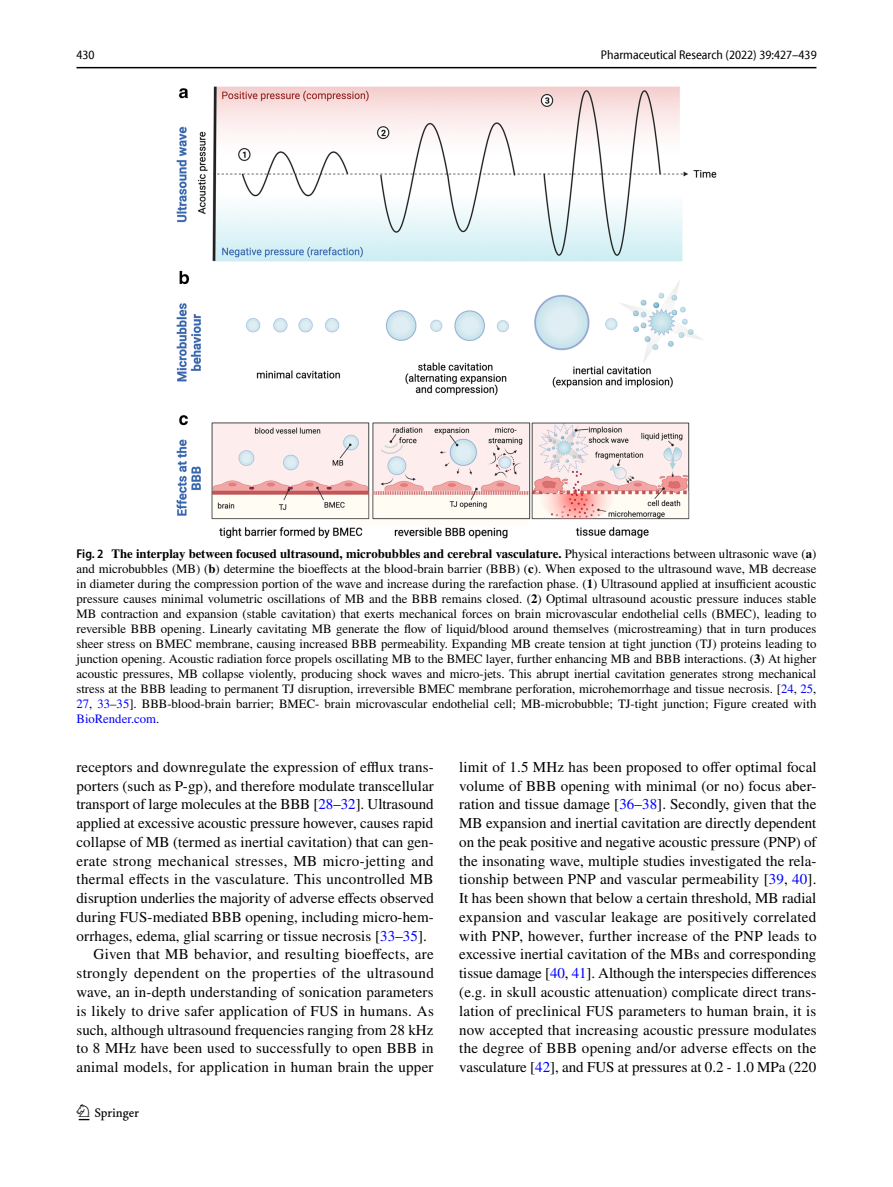
<style>
.page{position:relative;width:893px;height:1187px;background:#fff}
.page>*{position:absolute;margin:0;border:0;box-sizing:border-box;transform-origin:0 0}
.t1{font:22.5px "Springnew Regular 2";color:#000}
.t2{font:15px/18.8px "STIX";letter-spacing:.005em;color:#000;text-align:justify}
.t3{font:15px "STIX";letter-spacing:.025em;color:#000}
.t4{font:15px "STIX";letter-spacing:.03em;color:#000}
.t5{font:12.75px/15px "STIX";color:#000;text-align:justify}
.t6{font:semi-condensed 12.75px "Myriad Pro Unic";color:#000}
.s1{font-family:"Myriad Pro";font-weight:600;font-stretch:semi-condensed}
.s2{font-weight:700}
.s3{color:#00f}
</style>
<div class="page">
<hr style="left:77px;top:67px;width:739px;height:1px;background:#000">
<img style="left:176px;top:87px;width:540px;height:452px">
<p class="t6" style="left:77px;top:50px;width:20px">430</p>
<p class="t6" style="left:601px;top:50px;width:217px">Pharmaceutical Research (2022) 39:427–439</p>
<p class="t5" style="left:77px;top:546px;width:741px"><span class="s1">Fig. 2</span> <span class="s2">The interplay between focused ultrasound, microbubbles and cerebral vasculature.</span> Physical interactions between ultrasonic wave (<span class="s2">a</span>) and microbubbles (MB) (<span class="s2">b</span>) determine the bioeffects at the blood-brain barrier (BBB) (<span class="s2">c</span>). When exposed to the ultrasound wave, MB decrease in diameter during the compression portion of the wave and increase during the rarefaction phase. (<span class="s2">1</span>) Ultrasound applied at insufficient acoustic pressure causes minimal volumetric oscillations of MB and the BBB remains closed. (<span class="s2">2</span>) Optimal ultrasound acoustic pressure induces stable MB contraction and expansion (stable cavitation) that exerts mechanical forces on brain microvascular endothelial cells (BMEC), leading to reversible BBB opening. Linearly cavitating MB generate the flow of liquid/blood around themselves (microstreaming) that in turn produces sheer stress on BMEC membrane, causing increased BBB permeability. Expanding MB create tension at tight junction (TJ) proteins leading to junction opening. Acoustic radiation force propels oscillating MB to the BMEC layer, further enhancing MB and BBB interactions. (<span class="s2">3</span>) At higher acoustic pressures, MB collapse violently, producing shock waves and micro-jets. This abrupt inertial cavitation generates strong mechanical stress at the BBB leading to permanent TJ disruption, irreversible BMEC membrane perforation, microhemorrhage and tissue necrosis. [<span class="s3">24</span>, <span class="s3">25</span>, <span class="s3">27</span>, <span class="s3">33</span>–<span class="s3">35</span>]. BBB-blood-brain barrier; BMEC- brain microvascular endothelial cell; MB-microbubble; TJ-tight junction; Figure created with <span class="s3">BioRender.com</span>.</p>
<p class="t2" style="left:77px;top:758px;width:359px">receptors and downregulate the expression of efflux trans-</p>
<p class="t2" style="left:77px;top:777px;width:359px">porters (such as P-gp), and therefore modulate transcellular</p>
<p class="t2" style="left:77px;top:796px;width:359px">transport of large molecules at the BBB [<span class="s3">28</span>–<span class="s3">32</span>]. Ultrasound</p>
<p class="t2" style="left:77px;top:814px;width:358px">applied at excessive acoustic pressure however, causes rapid</p>
<p class="t2" style="left:77px;top:833px;width:359px">collapse of MB (termed as inertial cavitation) that can gen-</p>
<p class="t3" style="left:77px;top:850px;width:359px">erate strong mechanical stresses, MB micro-jetting and</p>
<p class="t2" style="left:77px;top:871px;width:358px">thermal effects in the vasculature. This uncontrolled MB</p>
<p class="t2" style="left:77px;top:889px;width:359px">disruption underlies the majority of adverse effects observed</p>
<p class="t2" style="left:77px;top:908px;width:359px">during FUS-mediated BBB opening, including micro-hem-</p>
<p class="t2" style="left:77px;top:927px;width:352px">orrhages, edema, glial scarring or tissue necrosis [<span class="s3">33</span>–<span class="s3">35</span>].</p>
<p class="t2" style="left:94px;top:946px;width:342px">Given that MB behavior, and resulting bioeffects, are</p>
<p class="t4" style="left:77px;top:962px;width:359px">strongly dependent on the properties of the ultrasound</p>
<p class="t2" style="left:77px;top:983px;width:359px">wave, an in-depth understanding of sonication parameters</p>
<p class="t2" style="left:77px;top:1002px;width:359px">is likely to drive safer application of FUS in humans. As</p>
<p class="t2" style="left:77px;top:1021px;width:358px">such, although ultrasound frequencies ranging from 28 kHz</p>
<p class="t2" style="left:77px;top:1039px;width:358px">to 8 MHz have been used to successfully to open BBB in</p>
<p class="t2" style="left:77px;top:1058px;width:359px">animal models, for application in human brain the upper</p>
<h1 class="t1" style="left:79px;top:1104px;width:62px">1 3</h1>
<p class="t2" style="left:459px;top:758px;width:359px">limit of 1.5 MHz has been proposed to offer optimal focal volume of BBB opening with minimal (or no) focus aber&shy;ration and tissue damage [<span class="s3">36</span>–<span class="s3">38</span>]. Secondly, given that the MB expansion and inertial cavitation are directly dependent on the peak positive and negative acoustic pressure (PNP) of the insonating wave, multiple studies investigated the rela&shy;tionship between PNP and vascular permeability [<span class="s3">39</span>, <span class="s3">40</span>].<br>It has been shown that below a certain threshold, MB radial expansion and vascular leakage are positively correlated with PNP, however, further increase of the PNP leads to excessive inertial cavitation of the MBs and corresponding tissue damage [<span class="s3">40</span>, <span class="s3">41</span>]. Although the interspecies differences (e.g. in skull acoustic attenuation) complicate direct trans&shy;lation of preclinical FUS parameters to human brain, it is now accepted that increasing acoustic pressure modulates the degree of BBB opening and/or adverse effects on the vasculature [<span class="s3">42</span>], and FUS at pressures at 0.2 - 1.0 MPa (220</p>
</div>
